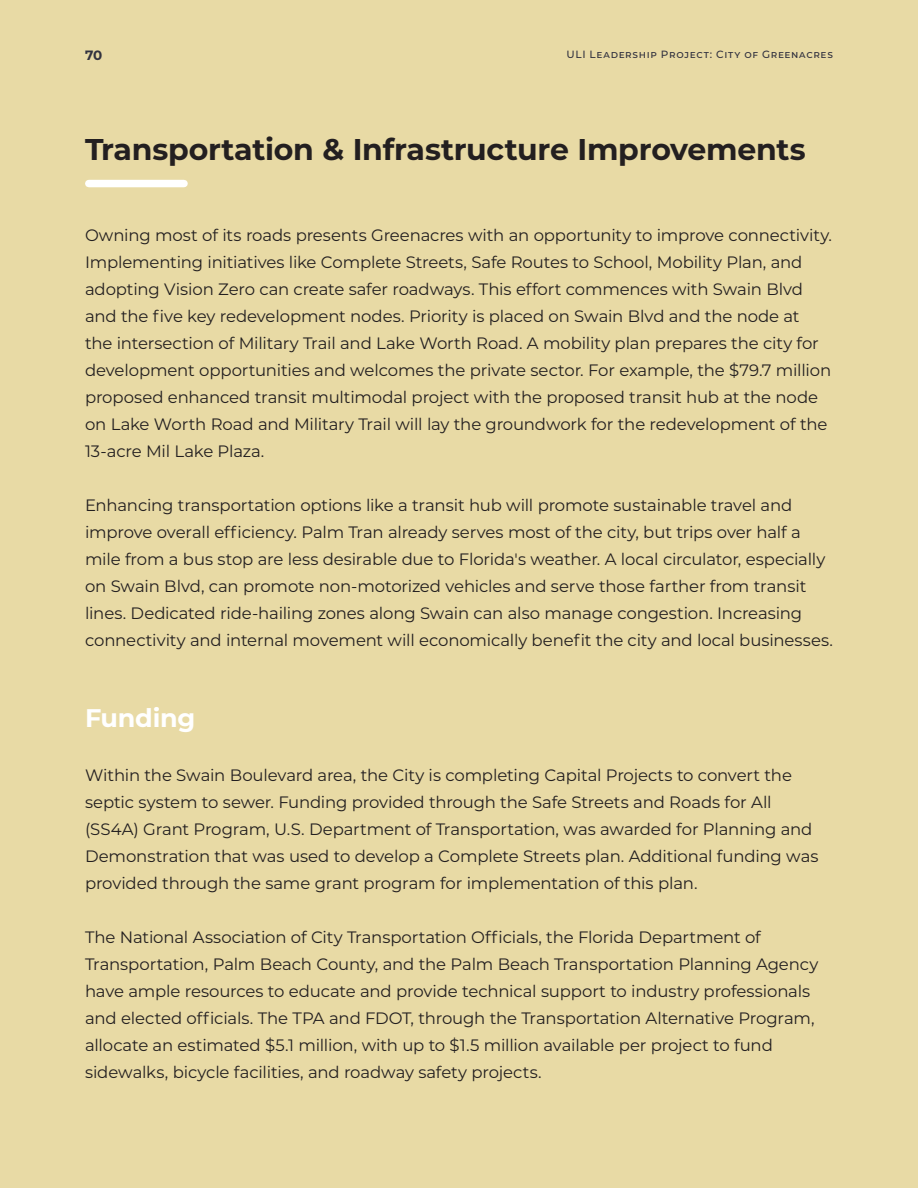
<style>
.page{position:relative;width:918px;height:1188px;background:#e8daa5}
.page>*{position:absolute;margin:0;border:0;box-sizing:border-box;transform-origin:0 0}
.t1{font:700 30px "Montserrat";letter-spacing:-.01em;color:#231f20}
.Special_02{font:700 25.5px "Montserrat";letter-spacing:-.01em;color:#fff}
.Special_02-2{font:16.5px/27px "Montserrat";letter-spacing:-.01em;color:#231f20}
.t2{font:700 13.5px "Montserrat";color:#32323f}
.t3{font:500 10.5px "Montserrat";letter-spacing:.065em;color:#32323f}
</style>
<div class="page">
<div style="left:89px;top:180px;width:95px;height:7px;background:#fff"></div>
<p class="t2" style="left:85px;top:45px;width:19px">70</p>
<p class="t3" style="left:567px;top:47px;width:268px">ULI Leadership Project: City of Greenacres</p>
<h1 class="t1" style="left:85px;top:128px;width:722px">Transportation &amp; Infrastructure Improvements</h1>
<p class="Special_02-2" style="left:85px;top:221px;width:749px">Owning most of its roads presents Greenacres with an opportunity to improve connectivity.<br>Implementing initiatives like Complete Streets, Safe Routes to School, Mobility Plan, and adopting Vision Zero can create safer roadways. This effort commences with Swain Blvd and the five key redevelopment nodes. Priority is placed on Swain Blvd and the node at<br>the intersection of Military Trail and Lake Worth Road. A mobility plan prepares the city for development opportunities and welcomes the private sector. For example, the $79.7 million proposed enhanced transit multimodal project with the proposed transit hub at the node on Lake Worth Road and Military Trail will lay the groundwork for the redevelopment of the 13-acre Mil Lake Plaza.</p>
<p class="Special_02-2" style="left:85px;top:491px;width:749px">Enhancing transportation options like a transit hub will promote sustainable travel and improve overall efficiency. Palm Tran already serves most of the city, but trips over half a mile from a bus stop are less desirable due to Florida's weather. A local circulator, especially on Swain Blvd, can promote non-motorized vehicles and serve those farther from transit lines. Dedicated ride-hailing zones along Swain can also manage congestion. Increasing connectivity and internal movement will economically benefit the city and local businesses.</p>
<p class="Special_02" style="left:85px;top:700px;width:112px">Funding</p>
<p class="Special_02-2" style="left:85px;top:761px;width:735px">Within the Swain Boulevard area, the City is completing Capital Projects to convert the septic system to sewer. Funding provided through the Safe Streets and Roads for All (SS4A) Grant Program, U.S. Department of Transportation, was awarded for Planning and Demonstration that was used to develop a Complete Streets plan. Additional funding was provided through the same grant program for implementation of this plan.</p>
<p class="Special_02-2" style="left:85px;top:923px;width:735px">The National Association of City Transportation Officials, the Florida Department of Transportation, Palm Beach County, and the Palm Beach Transportation Planning Agency have ample resources to educate and provide technical support to industry professionals and elected officials. The TPA and FDOT, through the Transportation Alternative Program, allocate an estimated $5.1 million, with up to $1.5 million available per project to fund sidewalks, bicycle facilities, and roadway safety projects.</p>
</div>
